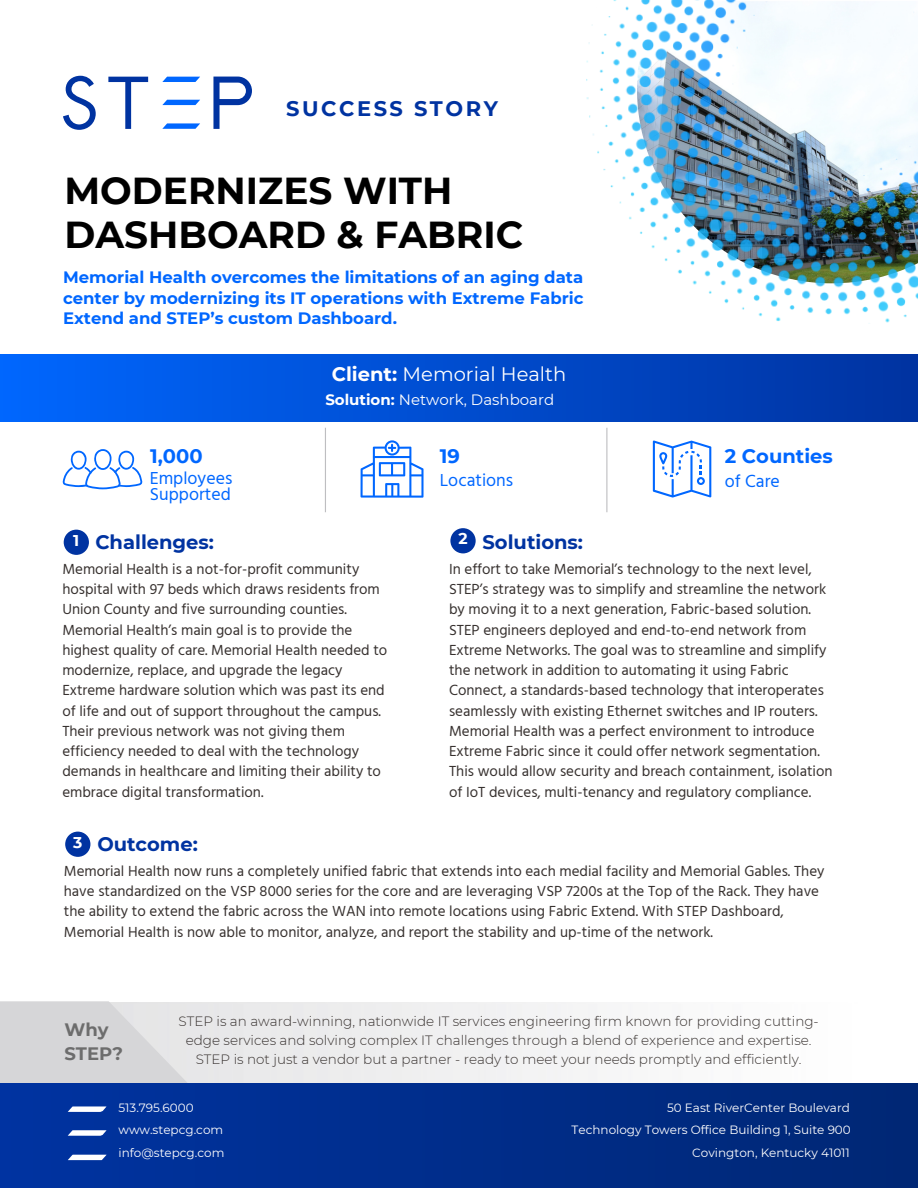
<style>
.page{position:relative;width:918px;height:1188px;background:#fff}
.page>*{position:absolute;margin:0;border:0;box-sizing:border-box;transform-origin:0 0}
.t1{font:700 37.5px/43.8px "Montserrat";color:#000}
.t2{font:700 21px "Montserrat";letter-spacing:.12em;color:#0033a1}
.t3{font:700 19.5px "Montserrat";color:#0033a1}
.t4{font:19.5px "Montserrat";color:#fff}
.t5{font:700 19.5px "Montserrat";color:#0067ff}
.t6{font:700 18px/23.7px "Montserrat";color:#6d6d6d}
.t7{font:17.85px/16.8px "Hind";color:#0067ff}
.t8{font:700 16.5px/20.2px "Montserrat";color:#0067ff;text-align:justify}
.t9{font:700 15.6px "Montserrat";color:#fff}
.t10{font:15px/20.2px "Hind";color:#37312f}
.t11{font:15px "Montserrat";color:#fff}
.t12{font:300 13.5px/19.2px "Montserrat";color:#37312f;text-align:center}
.t13{font:12px/22.5px "Montserrat";color:#fff}
.s1{font-weight:700}
</style>
<div class="page">
<div style="left:0;top:354px;width:918px;height:68px;background:linear-gradient(to right,#0067fe,#0033a0)"></div>
<img style="left:189px;top:1002px;width:675px;height:82px">
<div style="left:64px;top:530px;width:25px;height:25px;background:#0033a1;border-radius:50%"></div>
<div style="left:65px;top:832px;width:25px;height:25px;background:#0033a1;border-radius:50%"></div>
<svg style="left:63px;top:449px;width:79px;height:40px"></svg>
<svg style="left:63px;top:76px;width:33px;height:54px"></svg>
<svg style="left:108px;top:77px;width:40px;height:52px"></svg>
<svg style="left:162px;top:77px;width:38px;height:5px"></svg>
<svg style="left:162px;top:100px;width:38px;height:5px"></svg>
<svg style="left:162px;top:123px;width:38px;height:6px"></svg>
<svg style="left:213px;top:77px;width:39px;height:52px"></svg>
<hr style="left:325px;top:428px;width:1px;height:84px;background:#bebec1">
<div style="left:450px;top:528px;width:26px;height:25px;background:#0033a1;border-radius:50%"></div>
<hr style="left:606px;top:428px;width:1px;height:84px;background:#bebec1">
<svg style="left:0;top:1001px;width:189px;height:83px;background:#d7d7da"></svg>
<div style="left:0;top:1084px;width:918px;height:104px;background:linear-gradient(to right,#0033a1,#002774)"></div>
<svg style="left:68px;top:1130px;width:39px;height:6px"></svg>
<svg style="left:68px;top:1106px;width:38px;height:6px"></svg>
<svg style="left:68px;top:1155px;width:39px;height:5px"></svg>
<img style="left:586px;top:0;width:332px;height:324px">
<svg style="left:361px;top:440px;width:63px;height:58px"></svg>
<svg style="left:653px;top:440px;width:58px;height:58px"></svg>
<p class="t2" style="left:286px;top:95px;width:213px">SUCCESS STORY</p>
<p class="t1" style="left:64px;top:169px;width:460px">MODERNIZES WITH<br>DASHBOARD &amp; FABRIC</p>
<p class="t8" style="left:63px;top:267px;width:522px">Memorial Health overcomes the limitations of an aging data center by modernizing its IT operations with Extreme Fabric Extend and STEP’s custom Dashboard.</p>
<p class="t4" style="left:332px;top:362px;width:236px"><span class="s1">Client:</span> Memorial Health</p>
<p class="t5" style="left:150px;top:444px;width:54px">1,000</p>
<p class="t11" style="left:325px;top:390px;width:230px"><span class="s1">Solution:</span> Network, Dashboard</p>
<p class="t5" style="left:440px;top:444px;width:22px">19</p>
<p class="t5" style="left:725px;top:444px;width:109px">2 Counties</p>
<p class="t7" style="left:150px;top:469px;width:84px">Employees<br>Supported</p>
<p class="t7" style="left:440px;top:471px;width:75px">Locations</p>
<p class="t7" style="left:725px;top:473px;width:56px">of Care</p>
<p class="t9" style="left:73px;top:531px;width:8px">1</p>
<p class="t9" style="left:458px;top:529px;width:11px">2</p>
<p class="t10" style="left:62px;top:559px;width:327px">Memorial Health is a not-for-profit community hospital with 97 beds which draws residents from Union County and five surrounding counties.<br>Memorial Health’s main goal is to provide the highest quality of care. Memorial Health needed to modernize, replace, and upgrade the legacy Extreme hardware solution which was past its end of life and out of support throughout the campus.<br>Their previous network was not giving them efficiency needed to deal with the technology demands in healthcare and limiting their ability to embrace digital transformation.</p>
<p class="t3" style="left:483px;top:530px;width:102px">Solutions:</p>
<p class="t3" style="left:95px;top:530px;width:120px">Challenges:</p>
<p class="t10" style="left:449px;top:559px;width:385px">In effort to take Memorial’s technology to the next level, STEP’s strategy was to simplify and streamline the network by moving it to a next generation, Fabric-based solution.<br>STEP engineers deployed and end-to-end network from Extreme Networks. The goal was to streamline and simplify the network in addition to automating it using Fabric Connect, a standards-based technology that interoperates seamlessly with existing Ethernet switches and IP routers.<br>Memorial Health was a perfect environment to introduce Extreme Fabric since it could offer network segmentation.<br>This would allow security and breach containment, isolation of IoT devices, multi-tenancy and regulatory compliance.</p>
<p class="t9" style="left:73px;top:833px;width:11px">3</p>
<p class="t3" style="left:97px;top:832px;width:102px">Outcome:</p>
<p class="t10" style="left:64px;top:861px;width:762px">Memorial Health now runs a completely unified fabric that extends into each medial facility and Memorial Gables. They have standardized on the VSP 8000 series for the core and are leveraging VSP 7200s at the Top of the Rack. They have the ability to extend the fabric across the WAN into remote locations using Fabric Extend. With STEP Dashboard, Memorial Health is now able to monitor, analyze, and report the stability and up-time of the network.</p>
<p class="t6" style="left:64px;top:1018px;width:60px">Why<br>STEP?</p>
<p class="t12" style="left:179px;top:1012px;width:642px">STEP is an award-winning, nationwide IT services engineering firm known for providing cutting&shy;edge services and solving complex IT challenges through a blend of experience and expertise.<br>STEP is not just a vendor but a partner - ready to meet your needs promptly and efficiently.</p>
<p class="t13" style="left:118px;top:1096px;width:107px">513.795.6000 www.stepcg.com info@stepcg.com</p>
<p class="t13" style="left:667px;top:1096px;width:184px">50 East RiverCenter Boulevard</p>
<p class="t13" style="left:572px;top:1119px;width:281px;text-align:right">Technology Towers Office Building 1, Suite 900<br>Covington, Kentucky 41011</p>
</div>
